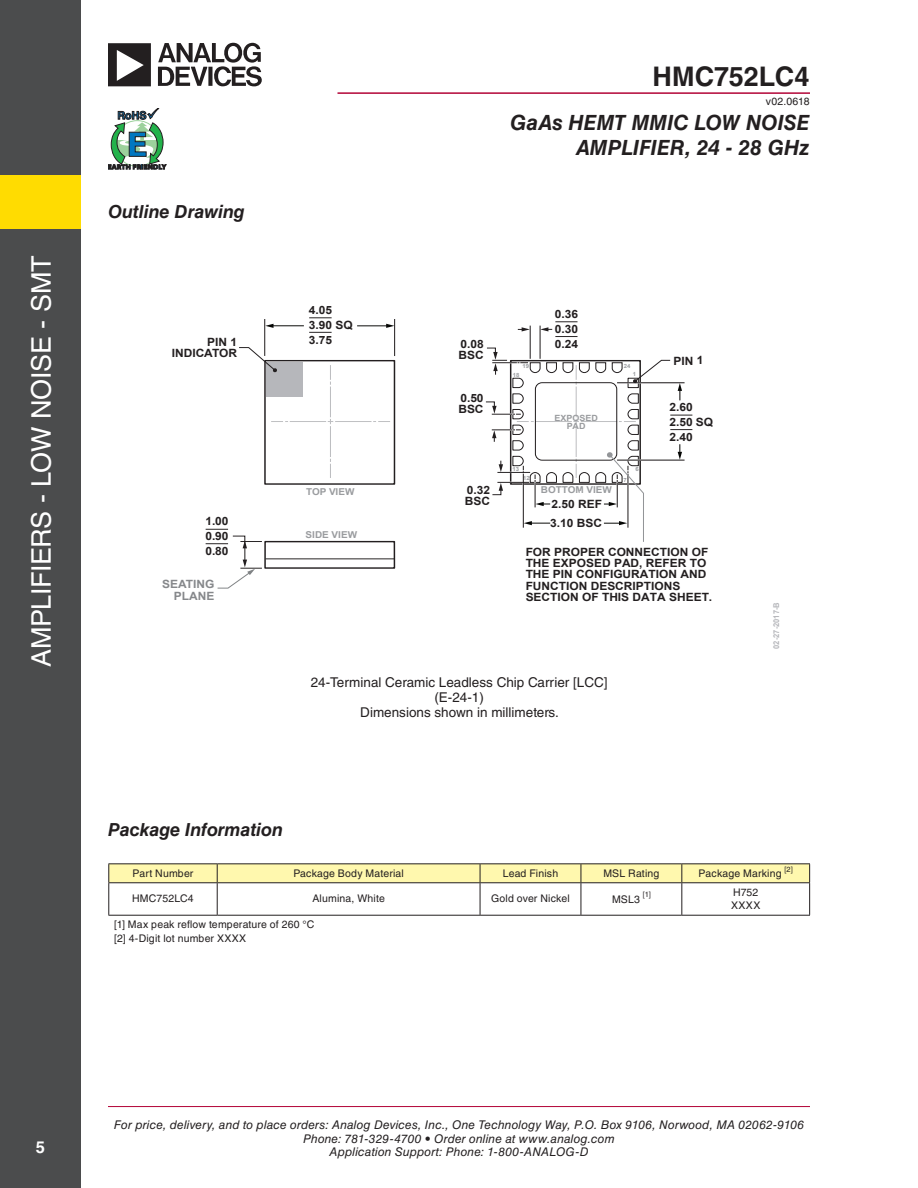
<style>
.page{position:relative;width:918px;height:1188px;background:#fff}
.page>*{position:absolute;margin:0;border:0;box-sizing:border-box;transform-origin:0 0}
.t1{font:27px "Helvetica LT Std";letter-spacing:-.015em;color:#fff}
.t2{font:700 27px "Helvetica LT Std";color:#231f20}
.t3{font:italic 700 21px/25.2px "Helvetica LT Std";letter-spacing:.005em;color:#231f20;text-align:right}
.t4{font:italic 700 18px "Helvetica LT Std";letter-spacing:-.005em;color:#231f20}
.t5{font:700 16.5px "Helvetica LT Std";color:#fff}
.t6{font:13.5px "Helvetica LT Std";color:#231f20}
.t7{font:italic 12px/13.5px "Helvetica LT Std";letter-spacing:.01em;color:#231f20;text-align:center}
.t8{font:700 11.4px/11.4px "Arial";color:#231f20;scale:1.05 1}
.t9{font:700 11.4px/11.4px "Arial";color:#86888b;text-align:right;scale:1.05 1}
.t10{font:10.5px "Helvetica LT Std";letter-spacing:.015em;color:#231f20}
.t11{font:700 9.45px "Arial";color:#9a9c9f;scale:1.05 1}
.t12{font:700 8.55px/8.6px "Arial";color:#9a9c9f;text-align:center;scale:1.05 1}
.t13{font:700 7.95px "Arial";color:#b6b7bb;scale:.95 1}
.t14{font:7.5px "Helvetica LT Std";color:#231f20}
.t15{font:700 5.7px "Arial";color:#9a9c9f;scale:1.05 1}
</style>
<div class="page">
<div style="left:0;top:0;width:81px;height:1188px;background:#4b4c4d"></div>
<hr style="left:108px;top:1106px;width:702px;height:1px;background:#b30437">
<hr style="left:338px;top:92px;width:472px;height:2px;background:#b30437">
<div style="left:0;top:175px;width:81px;height:54px;background:#ffdc01"></div>
<svg style="left:108px;top:43px;width:154px;height:43px"></svg>
<svg style="left:108px;top:108px;width:58px;height:61px"></svg>
<svg style="left:205px;top:318px;width:488px;height:250px"></svg>
<div style="left:264px;top:360px;width:131px;height:125px;border:1px solid #231f20"></div>
<hr style="left:530px;top:326px;width:1px;height:32px;background:#231f20">
<hr style="left:540px;top:326px;width:1px;height:32px;background:#231f20">
<svg style="left:540px;top:321px;width:38px;height:16px"></svg>
<svg style="left:518px;top:327px;width:12px;height:4px"></svg>
<svg style="left:328px;top:419px;width:5px;height:5px"></svg>
<svg style="left:330px;top:459px;width:1px;height:19px"></svg>
<svg style="left:330px;top:366px;width:1px;height:18px"></svg>
<hr style="left:290px;top:421px;width:36px;height:1px;background:#bdbec1">
<svg style="left:272px;top:421px;width:16px;height:1px"></svg>
<hr style="left:336px;top:421px;width:35px;height:1px;background:#bdbec1">
<svg style="left:374px;top:421px;width:16px;height:1px"></svg>
<hr style="left:330px;top:427px;width:1px;height:30px;background:#bdbec1">
<hr style="left:330px;top:387px;width:1px;height:30px;background:#bdbec1">
<svg style="left:238px;top:347px;width:39px;height:25px"></svg>
<hr style="left:264px;top:319px;width:1px;height:36px;background:#231f20">
<hr style="left:394px;top:319px;width:1px;height:37px;background:#231f20">
<svg style="left:309px;top:317px;width:23px;height:1px"></svg>
<svg style="left:309px;top:332px;width:23px;height:1px"></svg>
<hr style="left:357px;top:325px;width:31px;height:1px;background:#050604">
<svg style="left:386px;top:324px;width:8px;height:4px"></svg>
<hr style="left:272px;top:325px;width:32px;height:1px;background:#050604">
<svg style="left:265px;top:324px;width:9px;height:4px"></svg>
<svg style="left:485px;top:347px;width:207px;height:196px"></svg>
<hr style="left:266px;top:558px;width:128px;height:1px;background:#231f20">
<div style="left:264px;top:541px;width:131px;height:28px;border:1px solid #231f20"></div>
<svg style="left:206px;top:529px;width:56px;height:60px"></svg>
<hr style="left:108px;top:863px;width:109px;height:1px;background:#231f20">
<hr style="left:217px;top:863px;width:263px;height:1px;background:#231f20">
<hr style="left:480px;top:863px;width:101px;height:1px;background:#231f20">
<hr style="left:581px;top:863px;width:101px;height:1px;background:#231f20">
<hr style="left:682px;top:863px;width:128px;height:1px;background:#231f20">
<svg style="left:108px;top:864px;width:702px;height:18px;background:#f8f1aa"></svg>
<hr style="left:108px;top:882px;width:109px;height:1px;background:#231f20">
<hr style="left:108px;top:883px;width:1px;height:32px;background:#231f20">
<hr style="left:217px;top:882px;width:263px;height:1px;background:#231f20">
<hr style="left:217px;top:883px;width:1px;height:32px;background:#231f20">
<hr style="left:480px;top:882px;width:101px;height:1px;background:#231f20">
<hr style="left:480px;top:883px;width:1px;height:32px;background:#231f20">
<hr style="left:581px;top:882px;width:101px;height:1px;background:#231f20">
<hr style="left:581px;top:883px;width:1px;height:32px;background:#231f20">
<hr style="left:682px;top:882px;width:128px;height:1px;background:#231f20">
<hr style="left:681px;top:883px;width:1px;height:32px;background:#231f20">
<hr style="left:809px;top:883px;width:1px;height:32px;background:#231f20">
<hr style="left:108px;top:915px;width:109px;height:1px;background:#231f20">
<hr style="left:217px;top:915px;width:263px;height:1px;background:#231f20">
<hr style="left:480px;top:915px;width:101px;height:1px;background:#231f20">
<hr style="left:581px;top:915px;width:101px;height:1px;background:#231f20">
<hr style="left:682px;top:915px;width:128px;height:1px;background:#231f20">
<h1 class="t1" style="left:26px;top:667px;width:413px;rotate:-90deg">AMPLIFIERS - LOW NOISE - SMT</h1>
<p class="t4" style="left:108px;top:201px;width:138px">Outline Drawing</p>
<p class="t8" style="left:172px;top:337px;width:64px;text-align:right">PIN 1<br>INDICATOR</p>
<p class="t8" style="left:206px;top:514px;width:23px;line-height:15.1px;text-align:justify">1.00<br>0.90<br>0.80</p>
<p class="t9" style="left:162px;top:579px;width:51px">SEATING<br>PLANE</p>
<p class="t8" style="left:309px;top:303px;width:43px;line-height:15.1px">4.05<br>3.90 SQ<br>3.75</p>
<h1 class="t2" style="left:653px;top:60px;width:159px">HMC752LC4</h1>
<p class="t10" style="left:766px;top:95px;width:45px">v02.0618</p>
<h2 class="t3" style="left:510px;top:109px;width:301px">GaAs HEMT MMIC LOW NOISE<br>AMPLIFIER, 24 - 28 GHz</h2>
<p class="t8" style="left:459px;top:338px;width:26px">0.08<br>BSC</p>
<p class="t8" style="left:458px;top:392px;width:26px">0.50<br>BSC</p>
<p class="t8" style="left:555px;top:307px;width:24px;line-height:15.1px;text-align:justify">0.36<br>0.30<br>0.24</p>
<p class="t15" style="left:523px;top:362px;width:8px">19</p>
<p class="t15" style="left:624px;top:362px;width:8px">24</p>
<p class="t15" style="left:513px;top:371px;width:8px">18</p>
<p class="t15" style="left:633px;top:371px;width:5px">1</p>
<p class="t12" style="left:554px;top:414px;width:43px">EXPOSED<br>PAD</p>
<p class="t15" style="left:512px;top:465px;width:8px">13</p>
<p class="t15" style="left:635px;top:466px;width:5px">6</p>
<p class="t15" style="left:523px;top:475px;width:8px">12</p>
<p class="t15" style="left:623px;top:477px;width:5px">7</p>
<p class="t8" style="left:674px;top:355px;width:30px">PIN 1</p>
<p class="t8" style="left:669px;top:400px;width:43px;line-height:15.1px">2.60<br>2.50 SQ<br>2.40</p>
<p class="t8" style="left:465px;top:485px;width:26px">0.32<br>BSC</p>
<p class="t11" style="left:306px;top:486px;width:48px">TOP VIEW</p>
<p class="t11" style="left:541px;top:483px;width:69px">BOTTOM VIEW</p>
<p class="t8" style="left:552px;top:499px;width:50px">2.50 REF</p>
<p class="t11" style="left:306px;top:529px;width:51px">SIDE VIEW</p>
<p class="t8" style="left:550px;top:518px;width:51px">3.10 BSC</p>
<p class="t8" style="left:526px;top:546px;width:179px">FOR PROPER CONNECTION OF<br>THE EXPOSED PAD, REFER TO<br>THE PIN CONFIGURATION AND<br>FUNCTION DESCRIPTIONS<br>SECTION OF THIS DATA SHEET.</p>
<p class="t6" style="left:311px;top:674px;width:298px">24-Terminal Ceramic Leadless Chip Carrier [LCC]</p>
<p class="t6" style="left:434px;top:689px;width:51px">(E-24-1)</p>
<p class="t6" style="left:360px;top:704px;width:200px">Dimensions shown in millimeters.</p>
<p class="t13" style="left:771px;top:649px;width:51px;rotate:-90deg">02-27-2017-B</p>
<p class="t4" style="left:108px;top:819px;width:176px">Package Information</p>
<p class="t10" style="left:133px;top:867px;width:62px">Part Number</p>
<p class="t10" style="left:293px;top:867px;width:112px">Package Body Material</p>
<p class="t10" style="left:503px;top:867px;width:57px">Lead Finish</p>
<p class="t10" style="left:603px;top:867px;width:58px">MSL Rating</p>
<p class="t10" style="left:699px;top:867px;width:96px">Package Marking <sup>[2]</sup></p>
<p class="t10" style="left:132px;top:893px;width:63px">HMC752LC4</p>
<p class="t10" style="left:312px;top:893px;width:74px">Alumina, White</p>
<p class="t10" style="left:491px;top:893px;width:80px">Gold over Nickel</p>
<p class="t10" style="left:612px;top:893px;width:30px">MSL3</p>
<p class="t14" style="left:643px;top:890px;width:9px">[1]</p>
<p class="t10" style="left:733px;top:886px;width:27px">H752</p>
<p class="t10" style="left:731px;top:899px;width:31px">XXXX</p>
<p class="t10" style="left:114px;top:918px;width:202px">[1] Max peak reflow temperature of 260 °C</p>
<p class="t10" style="left:114px;top:932px;width:134px">[2] 4-Digit lot number XXXX</p>
<h3 class="t5" style="left:36px;top:1138px;width:11px">5</h3>
<p class="t7" style="left:114px;top:1118px;width:692px">For price, delivery, and to place orders: Analog Devices, Inc., One Technology Way, P.O. Box 9106, Norwood, MA 02062-9106<br>Phone: 781-329-4700 • Order online at www.analog.com<br>Application Support: Phone: 1-800-ANALOG-D</p>
</div>
